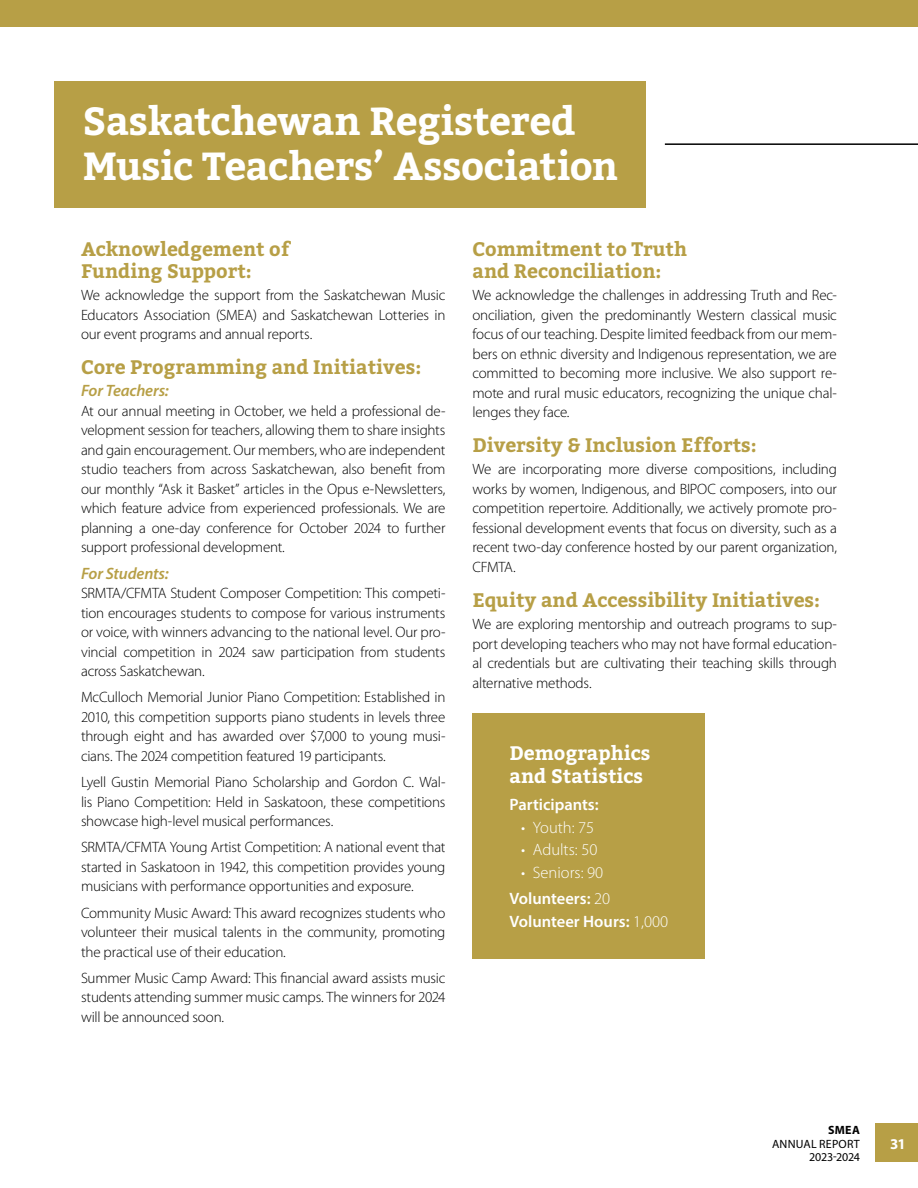
<style>
.page{position:relative;width:918px;height:1188px;background:#fff}
.page>*{position:absolute;margin:0;border:0;box-sizing:border-box;transform-origin:0 0}
.t1{font:700 39px/45px "Bitter";letter-spacing:-.01em;color:#fff}
.t2{font:700 19.5px/21.6px "Bitter";color:#b79f46}
.t3{font:700 19.5px/23.4px "Bitter";color:#fff}
.t4{font:300 16.5px/26.5px "Myriad Pro";color:#fff;text-align:center}
.t5{font:600 16.5px "Myriad Pro";color:#fff}
.t6{font:italic 600 16.5px "Myriad Pro";letter-spacing:-.01em;color:#b79f46}
.t7{font:300 15px/19.5px "Myriad Pro";letter-spacing:-.015em;color:#000;text-align:justify}
.t8{font:700 15px "Myriad Pro";color:#fff}
.t9{font:12px/13.5px "Myriad Pro";letter-spacing:.015em;color:#000;text-align:right}
.t10{font:700 12px "Myriad Pro";color:#000}
.s1{font-weight:600}
.s2{font-weight:300}
</style>
<div class="page">
<div style="left:875px;top:1124px;width:43px;height:38px;background:#b79f46"></div>
<div style="left:54px;top:81px;width:591px;height:126px;background:#b79f46"></div>
<hr style="left:665px;top:143px;width:253px;height:2px;background:#000">
<div style="left:0;top:0;width:918px;height:26px;background:#b79f46"></div>
<div style="left:472px;top:713px;width:233px;height:245px;background:#b79f46"></div>
<h1 class="t1" style="left:83px;top:99px;width:537px">Saskatchewan Registered<br>Music Teachers’ Association</h1>
<h2 class="t2" style="left:81px;top:239px;width:210px">Acknowledgement of<br>Funding Support:</h2>
<p class="t7" style="left:81px;top:285px;width:366px">We acknowledge the support from the Saskatchewan Music Educators Association (SMEA) and Saskatchewan Lotteries in our event programs and annual reports.</p>
<h2 class="t2" style="left:81px;top:357px;width:342px">Core Programming and Initiatives:</h2>
<p class="t6" style="left:81px;top:380px;width:89px">For Teachers:</p>
<p class="t7" style="left:81px;top:401px;width:366px">At our annual meeting in October, we held a professional de&shy;velopment session for teachers, allowing them to share insights and gain encouragement. Our members, who are independent studio teachers from across Saskatchewan, also benefit from our monthly “Ask it Basket” articles in the Opus e-Newsletters, which feature advice from experienced professionals. We are planning a one-day conference for October 2024 to further support professional development.</p>
<p class="t6" style="left:81px;top:563px;width:89px">For Students:</p>
<p class="t7" style="left:81px;top:583px;width:366px">SRMTA/CFMTA Student Composer Competition: This competi&shy;tion encourages students to compose for various instruments or voice, with winners advancing to the national level. Our pro&shy;vincial competition in 2024 saw participation from students across Saskatchewan.</p>
<p class="t7" style="left:81px;top:688px;width:366px">McCulloch Memorial Junior Piano Competition: Established in 2010, this competition supports piano students in levels three through eight and has awarded over $7,000 to young musi&shy;cians. The 2024 competition featured 19 participants.</p>
<p class="t7" style="left:81px;top:772px;width:366px">Lyell Gustin Memorial Piano Scholarship and Gordon C. Wal&shy;lis Piano Competition: Held in Saskatoon, these competitions showcase high-level musical performances.</p>
<p class="t7" style="left:81px;top:838px;width:366px">SRMTA/CFMTA Young Artist Competition: A national event that started in Saskatoon in 1942, this competition provides young musicians with performance opportunities and exposure.</p>
<p class="t7" style="left:81px;top:903px;width:366px">Community Music Award: This award recognizes students who volunteer their musical talents in the community, promoting the practical use of their education.</p>
<p class="t7" style="left:81px;top:968px;width:366px">Summer Music Camp Award: This financial award assists music students attending summer music camps. The winners for 2024 will be announced soon.</p>
<h2 class="t2" style="left:472px;top:239px;width:216px">Commitment to Truth and Reconciliation:</h2>
<p class="t7" style="left:472px;top:285px;width:366px">We acknowledge the challenges in addressing Truth and Rec&shy;onciliation, given the predominantly Western classical music focus of our teaching. Despite limited feedback from our mem&shy;bers on ethnic diversity and Indigenous representation, we are committed to becoming more inclusive. We also support re&shy;mote and rural music educators, recognizing the unique chal&shy;lenges they face.</p>
<h2 class="t2" style="left:472px;top:435px;width:286px">Diversity &amp; Inclusion Efforts:</h2>
<p class="t7" style="left:472px;top:460px;width:366px">We are incorporating more diverse compositions, including works by women, Indigenous, and BIPOC composers, into our competition repertoire. Additionally, we actively promote pro&shy;fessional development events that focus on diversity, such as a recent two-day conference hosted by our parent organization, CFMTA.</p>
<h2 class="t2" style="left:472px;top:589px;width:349px">Equity and Accessibility Initiatives:</h2>
<p class="t7" style="left:472px;top:614px;width:366px">We are exploring mentorship and outreach programs to sup&shy;port developing teachers who may not have formal education&shy;al credentials but are cultivating their teaching skills through alternative methods.</p>
<h2 class="t3" style="left:510px;top:742px;width:142px">Demographics and Statistics</h2>
<p class="t5" style="left:510px;top:794px;width:91px">Participants:</p>
<p class="t4" style="left:521px;top:814px;width:75px">• Youth: 75</p>
<p class="t4" style="left:521px;top:836px;width:78px">• Adults: 50</p>
<p class="t4" style="left:510px;top:859px;width:102px">• Seniors: 90<br><span class="s1">Volunteers:</span> 20</p>
<p class="t5" style="left:510px;top:911px;width:160px">Volunteer Hours: <span class="s2">1,000</span></p>
<p class="t10" style="left:828px;top:1122px;width:33px">SMEA</p>
<p class="t9" style="left:772px;top:1137px;width:89px">ANNUAL REPORT<br>2023-2024</p>
<p class="t8" style="left:890px;top:1134px;width:17px">31</p>
</div>
